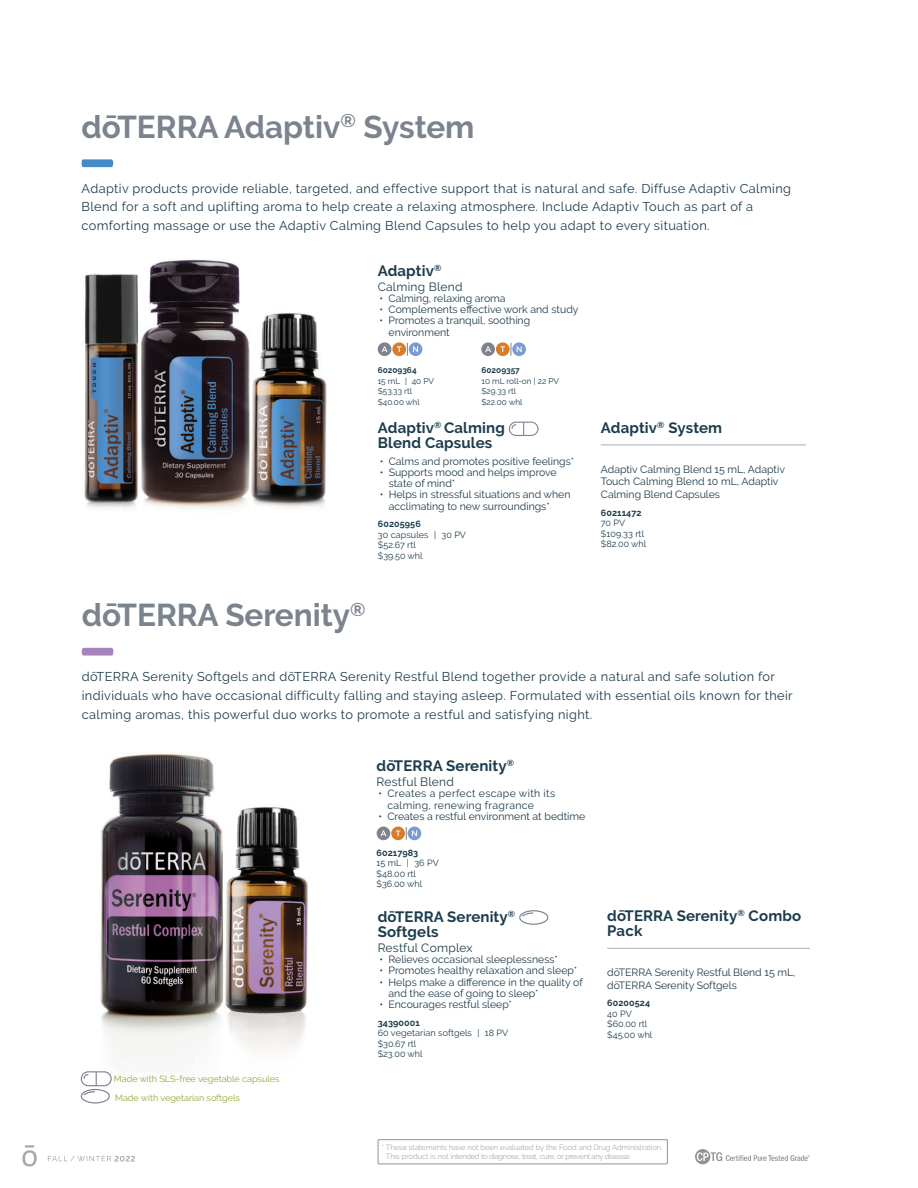
<style>
.page{position:relative;width:918px;height:1188px;background:#fff}
.page>*{position:absolute;margin:0;border:0;box-sizing:border-box;transform-origin:0 0}
.t1{font:700 31.5px "Raleway";color:#7b838f}
.t2{font:700 15px/15px "Raleway";letter-spacing:.01em;color:#1d3c4d}
.t3{font:12.75px/18.8px "Raleway";letter-spacing:.03em;color:#1d3c4d}
.t4{font:12px "Raleway";letter-spacing:.02em;color:#1d3c4d}
.t5{font:10.5px/11.2px "Raleway";color:#1d3c4d}
.t6{font:10.5px/11.2px "Raleway";letter-spacing:.03em;color:#1d3c4d}
.t7{font:9px/10.5px "Raleway";color:#1d3c4d}
.t8{font:9px/18.8px "Raleway";color:#98a536}
.t9{font:700 9px "Raleway";letter-spacing:.01em;color:#1d3c4d}
.t10{font:8.25px/10.5px "Raleway";color:#1d3c4d}
.t11{font:700 8.25px "Raleway";color:#1d3c4d}
.t12{font:300 7.5px/8.6px "Raleway";letter-spacing:-.005em;color:#919295}
</style>
<div class="page">
<img style="left:84px;top:259px;width:243px;height:250px">
<svg style="left:509px;top:422px;width:30px;height:14px"></svg>
<hr style="left:601px;top:444px;width:205px;height:1px;background:#b2b6be">
<svg style="left:82px;top:159px;width:31px;height:8px"></svg>
<img style="left:282px;top:808px;width:26px;height:241px">
<img style="left:88px;top:754px;width:194px;height:348px">
<svg style="left:82px;top:648px;width:31px;height:8px"></svg>
<div style="left:519px;top:910px;width:29px;height:15px;border:1px solid #7e838f;border-radius:50%"></div>
<svg style="left:521px;top:912px;width:13px;height:5px"></svg>
<hr style="left:607px;top:948px;width:203px;height:1px;background:#b2b6be">
<div style="left:378px;top:342px;width:13px;height:14px;background:#7e838f;border-radius:50%"></div>
<svg style="left:382px;top:346px;width:6px;height:6px"></svg>
<svg style="left:392px;top:342px;width:14px;height:14px"></svg>
<div style="left:409px;top:342px;width:13px;height:14px;background:#799cd1;border-radius:50%"></div>
<svg style="left:397px;top:343px;width:21px;height:13px"></svg>
<div style="left:481px;top:342px;width:14px;height:14px;background:#7e838f;border-radius:50%"></div>
<svg style="left:485px;top:346px;width:6px;height:6px"></svg>
<div style="left:496px;top:342px;width:14px;height:14px;background:#d77c29;border-radius:50%"></div>
<svg style="left:500px;top:346px;width:5px;height:6px"></svg>
<div style="left:512px;top:342px;width:14px;height:14px;background:#799cd1;border-radius:50%"></div>
<svg style="left:511px;top:343px;width:11px;height:13px"></svg>
<div style="left:377px;top:827px;width:13px;height:13px;background:#7e838f;border-radius:50%"></div>
<svg style="left:381px;top:831px;width:5px;height:5px"></svg>
<div style="left:391px;top:827px;width:14px;height:13px;background:#d77c29;border-radius:50%"></div>
<svg style="left:396px;top:831px;width:4px;height:5px"></svg>
<div style="left:408px;top:827px;width:13px;height:13px;background:#799cd1;border-radius:50%"></div>
<svg style="left:406px;top:827px;width:11px;height:13px"></svg>
<div style="left:81px;top:1089px;width:29px;height:15px;border:1px solid #7e838f;border-radius:50%"></div>
<svg style="left:81px;top:1071px;width:31px;height:25px"></svg>
<svg style="left:695px;top:1149px;width:115px;height:15px"></svg>
<div style="left:378px;top:1139px;width:290px;height:25px;border:1px solid #919295"></div>
<svg style="left:22px;top:1145px;width:15px;height:21px"></svg>
<svg style="left:48px;top:1156px;width:87px;height:6px"></svg>
<h1 class="t1" style="left:82px;top:109px;width:395px">dōTERRA Adaptiv<sup>®</sup> System</h1>
<p class="t3" style="left:82px;top:179px;width:711px">Adaptiv products provide reliable, targeted, and effective support that is natural and safe. Diffuse Adaptiv Calming<br>Blend for a soft and uplifting aroma to help create a relaxing atmosphere. Include Adaptiv Touch as part of a comforting massage or use the Adaptiv Calming Blend Capsules to help you adapt to every situation.</p>
<h2 class="t2" style="left:378px;top:263px;width:65px">Adaptiv<sup>®</sup></h2>
<p class="t4" style="left:378px;top:280px;width:86px">Calming Blend</p>
<p class="t5" style="left:380px;top:293px;width:128px">• Calming, relaxing aroma</p>
<p class="t5" style="left:380px;top:304px;width:201px">• Complements effective work and study</p>
<p class="t5" style="left:389px;top:315px;width:143px;text-indent:-9px">• Promotes a tranquil, soothing environment</p>
<p class="t11" style="left:378px;top:366px;width:40px">60209364</p>
<p class="t10" style="left:378px;top:376px;width:58px">15 mL | 40 PV $53.33 rtl $40.00 whl</p>
<p class="t11" style="left:482px;top:366px;width:40px">60209357</p>
<p class="t10" style="left:482px;top:376px;width:79px">10 mL roll-on | 22 PV $29.33 rtl<br>$22.00 whl</p>
<h2 class="t2" style="left:378px;top:420px;width:129px">Adaptiv<sup>®</sup> Calming<br>Blend Capsules</h2>
<p class="t5" style="left:380px;top:455px;width:196px">• Calms and promotes positive feelings*</p>
<p class="t5" style="left:389px;top:466px;width:170px;text-indent:-9px">• Supports mood and helps improve state of mind*</p>
<p class="t5" style="left:389px;top:489px;width:183px;text-indent:-9px">• Helps in stressful situations and when acclimating to new surroundings*</p>
<p class="t9" style="left:378px;top:519px;width:44px">60205956</p>
<p class="t7" style="left:378px;top:529px;width:90px">30 capsules | 30 PV $52.67 rtl<br>$39.50 whl</p>
<h2 class="t2" style="left:601px;top:420px;width:123px">Adaptiv<sup>®</sup> System</h2>
<p class="t5" style="left:601px;top:462px;width:186px;line-height:12.8px">Adaptiv Calming Blend 15 mL, Adaptiv<br>Touch Calming Blend 10 mL, Adaptiv<br>Calming Blend Capsules</p>
<p class="t9" style="left:601px;top:507px;width:42px">60211472</p>
<p class="t7" style="left:601px;top:518px;width:47px">70 PV $109.33 rtl $82.00 whl</p>
<h1 class="t1" style="left:82px;top:597px;width:285px">dōTERRA Serenity<sup>®</sup></h1>
<p class="t3" style="left:82px;top:667px;width:712px">dōTERRA Serenity Softgels and dōTERRA Serenity Restful Blend together provide a natural and safe solution for individuals who have occasional difficulty falling and staying asleep. Formulated with essential oils known for their calming aromas, this powerful duo works to promote a restful and satisfying night.</p>
<p class="t8" style="left:114px;top:1069px;width:167px">Made with SLS-free vegetable capsules<br>Made with vegetarian softgels</p>
<h2 class="t2" style="left:377px;top:758px;width:139px">dōTERRA Serenity<sup>®</sup></h2>
<p class="t4" style="left:377px;top:775px;width:79px">Restful Blend</p>
<p class="t6" style="left:387px;top:788px;width:169px;text-indent:-9px">• Creates a perfect escape with its calming, renewing fragrance</p>
<p class="t5" style="left:378px;top:811px;width:208px">• Creates a restful environment at bedtime</p>
<p class="t9" style="left:377px;top:847px;width:43px">60217983</p>
<p class="t7" style="left:377px;top:858px;width:64px">15 mL | 36 PV $48.00 rtl $36.00 whl</p>
<h2 class="t2" style="left:378px;top:909px;width:139px">dōTERRA Serenity<sup>®<br></sup>Softgels</h2>
<p class="t4" style="left:378px;top:941px;width:96px">Restful Complex</p>
<p class="t5" style="left:380px;top:954px;width:180px">• Relieves occasional sleeplessness*</p>
<p class="t5" style="left:380px;top:965px;width:199px">• Promotes healthy relaxation and sleep*</p>
<p class="t5" style="left:389px;top:976px;width:196px;text-indent:-9px">• Helps make a difference in the quality of and the ease of going to sleep*</p>
<p class="t5" style="left:380px;top:999px;width:134px">• Encourages restful sleep*</p>
<p class="t9" style="left:378px;top:1017px;width:44px">34390001</p>
<p class="t7" style="left:378px;top:1028px;width:132px">60 vegetarian softgels | 18 PV $30.67 rtl<br>$23.00 whl</p>
<h2 class="t2" style="left:607px;top:909px;width:195px">dōTERRA Serenity<sup>®</sup> Combo<br>Pack</h2>
<p class="t5" style="left:607px;top:966px;width:190px;line-height:12.8px">dōTERRA Serenity Restful Blend 15 mL, dōTERRA Serenity Softgels</p>
<p class="t9" style="left:607px;top:998px;width:44px">60200524</p>
<p class="t7" style="left:607px;top:1008px;width:47px">40 PV $60.00 rtl $45.00 whl</p>
<p class="t12" style="left:386px;top:1143px;width:278px;text-indent:-4px">* These statements have not been evaluated by the Food and Drug Administration.<br>This product is not intended to diagnose, treat, cure, or prevent any disease.</p>
</div>
